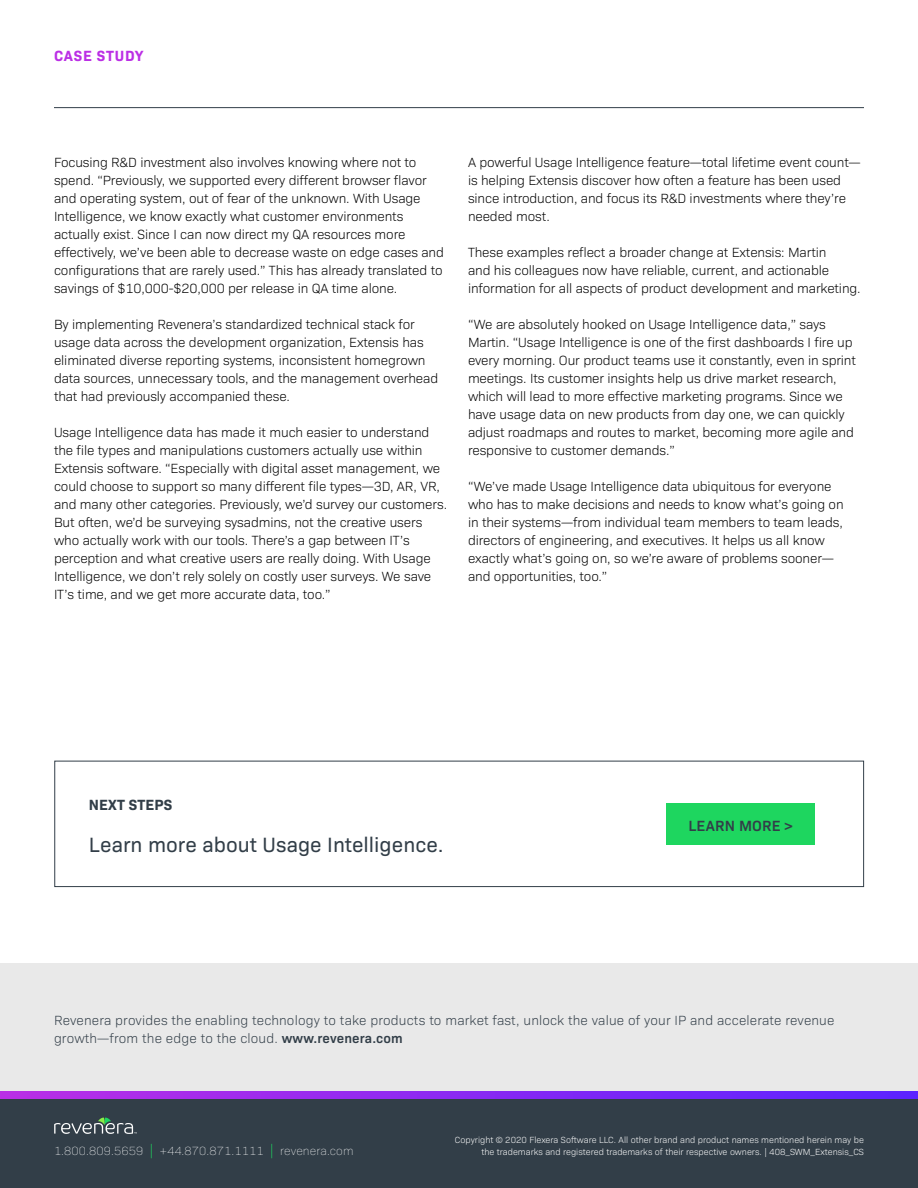
<style>
.page{position:relative;width:918px;height:1188px;background:#fff}
.page>*{position:absolute;margin:0;border:0;box-sizing:border-box;transform-origin:0 0}
.t1{font:21px "Bio Sans";color:#323e48}
.t2{font:600 15px "Bio Sans";letter-spacing:.01em;color:#323e48}
.t3{font:700 15px "Bio Sans";letter-spacing:.05em;color:#bb2fe5}
.t4{font:700 15px "Bio Sans";letter-spacing:.01em;color:#323e48}
.t5{font:300 13.5px/18px "Bio Sans";letter-spacing:-.01em;color:#000}
.t6{font:300 13.5px/18px "Bio Sans";letter-spacing:.01em;color:#323e48}
.t7{font:200 12px "Bio Sans";letter-spacing:.01em;color:#fff}
.t8{font:300 9px/12px "Bio Sans";color:#fff;text-align:right}
.s1{font-weight:600}
.s2{font-weight:300;font-size:14.4px;color:#1ed65f}
</style>
<div class="page">
<div style="left:0;top:1098px;width:918px;height:90px;background:#323e48"></div>
<svg style="left:54px;top:1118px;width:83px;height:16px"></svg>
<svg style="left:0;top:1091px;width:918px;height:7px;background:#8a28f2"></svg>
<div style="left:666px;top:803px;width:149px;height:41px;background:#1ed65f"></div>
<div style="left:0;top:963px;width:918px;height:128px;background:#e9e9e9"></div>
<hr style="left:54px;top:107px;width:810px;height:1px;background:#323e48">
<div style="left:54px;top:761px;width:810px;height:126px;border:1px solid #323e48"></div>
<p class="t3" style="left:54px;top:45px;width:91px">CASE STUDY</p>
<p class="t5" style="left:54px;top:152px;width:392px">Focusing R&amp;D investment also involves knowing where not to spend. “Previously, we supported every different browser flavor and operating system, out of fear of the unknown. With Usage Intelligence, we know exactly what customer environments actually exist. Since I can now direct my QA resources more effectively, we’ve been able to decrease waste on edge cases and configurations that are rarely used.” This has already translated to savings of $10,000-$20,000 per release in QA time alone.</p>
<p class="t5" style="left:54px;top:314px;width:386px">By implementing Revenera’s standardized technical stack for usage data across the development organization, Extensis has eliminated diverse reporting systems, inconsistent homegrown data sources, unnecessary tools, and the management overhead that had previously accompanied these.</p>
<p class="t5" style="left:54px;top:422px;width:395px">Usage Intelligence data has made it much easier to understand the file types and manipulations customers actually use within Extensis software. “Especially with digital asset management, we could choose to support so many different file types—3D, AR, VR, and many other categories. Previously, we’d survey our customers.<br>But often, we’d be surveying sysadmins, not the creative users who actually work with our tools. There’s a gap between IT’s perception and what creative users are really doing. With Usage Intelligence, we don’t rely solely on costly user surveys. We save IT’s time, and we get more accurate data, too.”</p>
<p class="t5" style="left:468px;top:152px;width:394px">A powerful Usage Intelligence feature—total lifetime event count— is helping Extensis discover how often a feature has been used since introduction, and focus its R&amp;D investments where they’re needed most.</p>
<p class="t5" style="left:468px;top:242px;width:394px">These examples reflect a broader change at Extensis: Martin<br>and his colleagues now have reliable, current, and actionable information for all aspects of product development and marketing.</p>
<p class="t5" style="left:468px;top:314px;width:389px">“We are absolutely hooked on Usage Intelligence data,” says Martin. “Usage Intelligence is one of the first dashboards I fire up every morning. Our product teams use it constantly, even in sprint meetings. Its customer insights help us drive market research, which will lead to more effective marketing programs. Since we have usage data on new products from day one, we can quickly adjust roadmaps and routes to market, becoming more agile and responsive to customer demands.”</p>
<p class="t5" style="left:468px;top:476px;width:377px">“We’ve made Usage Intelligence data ubiquitous for everyone who has to make decisions and needs to know what’s going on in their systems—from individual team members to team leads, directors of engineering, and executives. It helps us all know exactly what’s going on, so we’re aware of problems sooner— and opportunities, too.”</p>
<p class="t4" style="left:89px;top:793px;width:85px">NEXT STEPS</p>
<h1 class="t1" style="left:89px;top:830px;width:356px">Learn more about Usage Intelligence.</h1>
<p class="t2" style="left:688px;top:815px;width:106px">LEARN MORE &gt;</p>
<p class="t6" style="left:54px;top:1010px;width:782px">Revenera provides the enabling technology to take products to market fast, unlock the value of your IP and accelerate revenue growth—from the edge to the cloud. <span class="s1">www.revenera.com</span></p>
<p class="t7" style="left:54px;top:1142px;width:301px">1.800.809.5659 <span class="s2">|</span> +44.870.871.1111 <span class="s2">|</span> revenera.com</p>
<p class="t8" style="left:455px;top:1133px;width:411px">Copyright © 2020 Flexera Software LLC. All other brand and product names mentioned herein may be the trademarks and registered trademarks of their respective owners. | 408_SWM_Extensis_CS</p>
</div>
